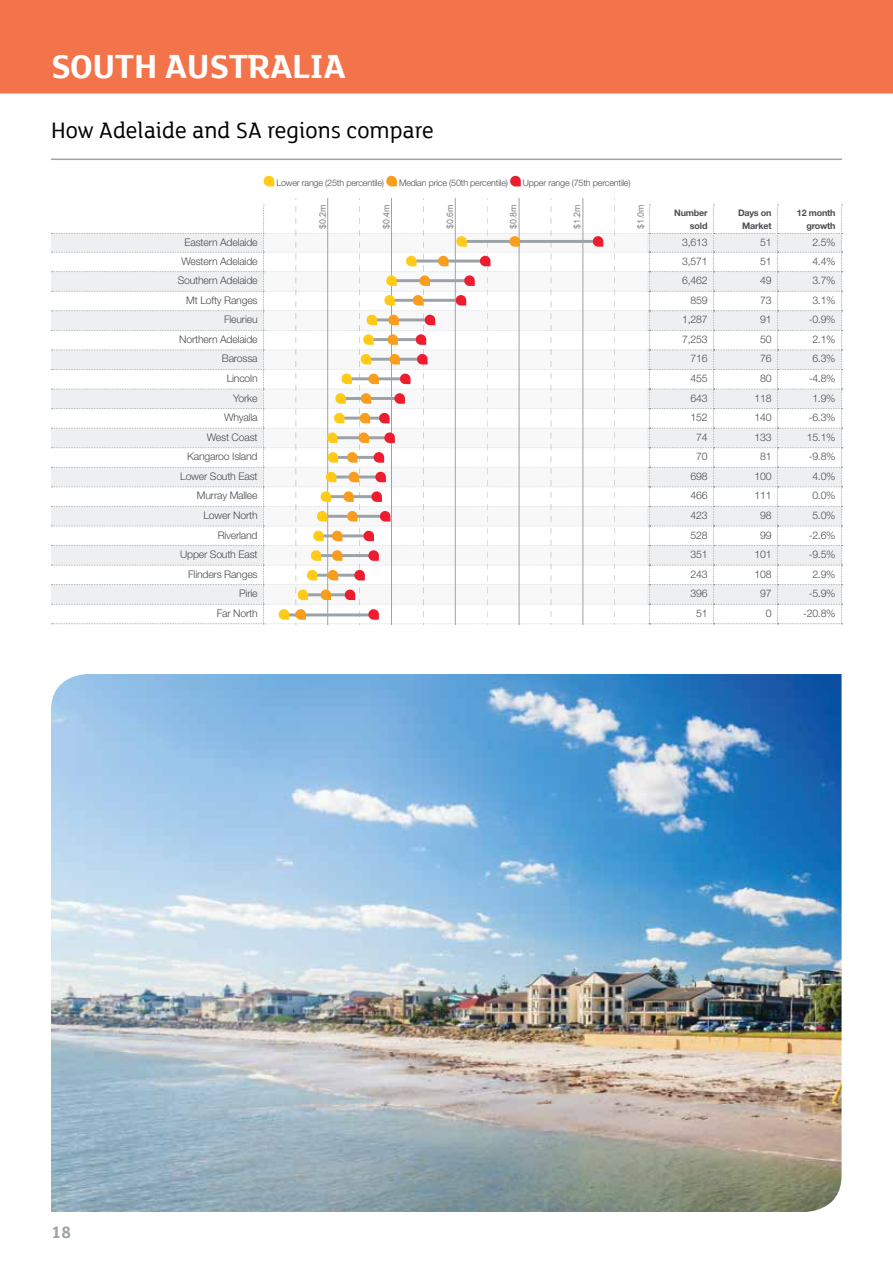
<style>
.page{position:relative;width:893px;height:1263px;background:#fff}
.page>*{position:absolute;margin:0;border:0;box-sizing:border-box;transform-origin:0 0}
.t1{font:700 36px "LJH Lighthouse";letter-spacing:-.01em;color:#fff}
.t2{font:24px "LJH Lighthouse";color:#000}
.t3{font:700 18px "LJH Lighthouse";color:#9ba3a8}
.t4{font:300 10.5px "Helvetica Neue";letter-spacing:-.02em;color:#4d4d4f}
.t5{font:300 9px "Helvetica Neue";letter-spacing:-.02em;color:#4d4d4f}
.t6{font:700 9px/13.5px "Helvetica Neue";letter-spacing:-.02em;color:#4d4d4f;text-align:right}
.t7{font:8.85px "Arial";color:#808285}
</style>
<div class="page">
<div style="left:0;top:0;width:893px;height:94px;background:#f3744b"></div>
<img style="left:51px;top:674px;width:790px;height:538px">
<hr style="left:51px;top:159px;width:791px;height:1px;background:#9ba3a8">
<svg style="left:51px;top:198px;width:792px;height:426px"></svg>
<svg style="left:263px;top:176px;width:11px;height:10px"></svg>
<svg style="left:386px;top:176px;width:11px;height:10px"></svg>
<svg style="left:510px;top:176px;width:11px;height:10px"></svg>
<h1 class="t1" style="left:51px;top:42px;width:296px">SOUTH AUSTRALIA</h1>
<h2 class="t2" style="left:51px;top:115px;width:384px">How Adelaide and SA regions compare</h2>
<p class="t5" style="left:276px;top:178px;width:109px">Lower range (25th percentile)</p>
<p class="t5" style="left:399px;top:178px;width:110px">Median price (50th percentile)</p>
<p class="t5" style="left:523px;top:178px;width:109px">Upper range (75th percentile)</p>
<p class="t7" style="left:317px;top:229px;width:26px;rotate:-90deg">$0.2m</p>
<p class="t7" style="left:381px;top:229px;width:26px;rotate:-90deg">$0.4m</p>
<p class="t7" style="left:444px;top:229px;width:26px;rotate:-90deg">$0.6m</p>
<p class="t7" style="left:508px;top:229px;width:26px;rotate:-90deg">$0.8m</p>
<p class="t7" style="left:571px;top:229px;width:26px;rotate:-90deg">$1.2m</p>
<p class="t7" style="left:635px;top:229px;width:26px;rotate:-90deg">$1.0m</p>
<p class="t6" style="left:674px;top:206px;width:35px">Number sold</p>
<p class="t6" style="left:738px;top:206px;width:35px;text-align:center">Days on<br>Market</p>
<p class="t6" style="left:797px;top:206px;width:40px">12 month growth</p>
<p class="t4" style="left:185px;top:236px;width:75px">Eastern Adelaide</p>
<p class="t4" style="left:682px;top:236px;width:27px">3,613</p>
<p class="t4" style="left:760px;top:236px;width:13px">51</p>
<p class="t4" style="left:812px;top:236px;width:25px">2.5%</p>
<p class="t4" style="left:181px;top:254px;width:78px">Western Adelaide</p>
<p class="t4" style="left:682px;top:254px;width:27px">3,571</p>
<p class="t4" style="left:760px;top:254px;width:13px">51</p>
<p class="t4" style="left:812px;top:254px;width:25px">4.4%</p>
<p class="t4" style="left:178px;top:274px;width:81px">Southern Adelaide</p>
<p class="t4" style="left:682px;top:274px;width:27px">6,462</p>
<p class="t4" style="left:760px;top:274px;width:13px">49</p>
<p class="t4" style="left:812px;top:274px;width:25px">3.7%</p>
<p class="t4" style="left:186px;top:294px;width:73px">Mt Lofty Ranges</p>
<p class="t4" style="left:690px;top:294px;width:19px">859</p>
<p class="t4" style="left:760px;top:294px;width:13px">73</p>
<p class="t4" style="left:812px;top:294px;width:25px">3.1%</p>
<p class="t4" style="left:224px;top:313px;width:35px">Fleurieu</p>
<p class="t4" style="left:682px;top:313px;width:27px">1,287</p>
<p class="t4" style="left:760px;top:313px;width:13px">91</p>
<p class="t4" style="left:809px;top:313px;width:28px">-0.9%</p>
<p class="t4" style="left:179px;top:333px;width:80px">Northern Adelaide</p>
<p class="t4" style="left:682px;top:333px;width:27px">7,253</p>
<p class="t4" style="left:760px;top:333px;width:13px">50</p>
<p class="t4" style="left:812px;top:333px;width:25px">2.1%</p>
<p class="t4" style="left:222px;top:352px;width:37px">Barossa</p>
<p class="t4" style="left:690px;top:352px;width:19px">716</p>
<p class="t4" style="left:760px;top:352px;width:13px">76</p>
<p class="t4" style="left:812px;top:352px;width:25px">6.3%</p>
<p class="t4" style="left:227px;top:372px;width:32px">Lincoln</p>
<p class="t4" style="left:690px;top:372px;width:19px">455</p>
<p class="t4" style="left:760px;top:372px;width:13px">80</p>
<p class="t4" style="left:809px;top:372px;width:28px">-4.8%</p>
<p class="t4" style="left:233px;top:391px;width:26px">Yorke</p>
<p class="t4" style="left:690px;top:391px;width:19px">643</p>
<p class="t4" style="left:754px;top:391px;width:19px">118</p>
<p class="t4" style="left:812px;top:391px;width:25px">1.9%</p>
<p class="t4" style="left:224px;top:411px;width:35px">Whyalla</p>
<p class="t4" style="left:690px;top:411px;width:19px">152</p>
<p class="t4" style="left:754px;top:411px;width:19px">140</p>
<p class="t4" style="left:809px;top:411px;width:28px">-6.3%</p>
<p class="t4" style="left:207px;top:431px;width:52px">West Coast</p>
<p class="t4" style="left:696px;top:431px;width:13px">74</p>
<p class="t4" style="left:754px;top:431px;width:19px">133</p>
<p class="t4" style="left:807px;top:431px;width:30px">15.1%</p>
<p class="t4" style="left:187px;top:450px;width:72px">Kangaroo Island</p>
<p class="t4" style="left:696px;top:450px;width:13px">70</p>
<p class="t4" style="left:760px;top:450px;width:13px">81</p>
<p class="t4" style="left:809px;top:450px;width:28px">-9.8%</p>
<p class="t4" style="left:180px;top:470px;width:79px">Lower South East</p>
<p class="t4" style="left:690px;top:470px;width:19px">698</p>
<p class="t4" style="left:754px;top:470px;width:19px">100</p>
<p class="t4" style="left:812px;top:470px;width:25px">4.0%</p>
<p class="t4" style="left:197px;top:489px;width:62px">Murray Mallee</p>
<p class="t4" style="left:690px;top:489px;width:19px">466</p>
<p class="t4" style="left:754px;top:489px;width:19px">111</p>
<p class="t4" style="left:812px;top:489px;width:25px">0.0%</p>
<p class="t4" style="left:204px;top:509px;width:56px">Lower North</p>
<p class="t4" style="left:690px;top:509px;width:19px">423</p>
<p class="t4" style="left:760px;top:509px;width:13px">98</p>
<p class="t4" style="left:812px;top:509px;width:25px">5.0%</p>
<p class="t4" style="left:218px;top:528px;width:41px">Riverland</p>
<p class="t4" style="left:690px;top:528px;width:19px">528</p>
<p class="t4" style="left:760px;top:528px;width:13px">99</p>
<p class="t4" style="left:809px;top:528px;width:28px">-2.6%</p>
<p class="t4" style="left:180px;top:548px;width:79px">Upper South East</p>
<p class="t4" style="left:690px;top:548px;width:19px">351</p>
<p class="t4" style="left:754px;top:548px;width:19px">101</p>
<p class="t4" style="left:809px;top:548px;width:28px">-9.5%</p>
<p class="t4" style="left:188px;top:567px;width:71px">Flinders Ranges</p>
<p class="t4" style="left:690px;top:567px;width:19px">243</p>
<p class="t4" style="left:754px;top:567px;width:19px">108</p>
<p class="t4" style="left:812px;top:567px;width:25px">2.9%</p>
<p class="t4" style="left:239px;top:587px;width:20px">Pirie</p>
<p class="t4" style="left:690px;top:587px;width:19px">396</p>
<p class="t4" style="left:760px;top:587px;width:13px">97</p>
<p class="t4" style="left:809px;top:587px;width:28px">-5.9%</p>
<p class="t4" style="left:217px;top:607px;width:42px">Far North</p>
<p class="t4" style="left:696px;top:607px;width:13px">51</p>
<p class="t4" style="left:766px;top:607px;width:7px">0</p>
<p class="t4" style="left:803px;top:607px;width:34px">-20.8%</p>
<h3 class="t3" style="left:51px;top:1219px;width:22px">18</h3>
</div>
